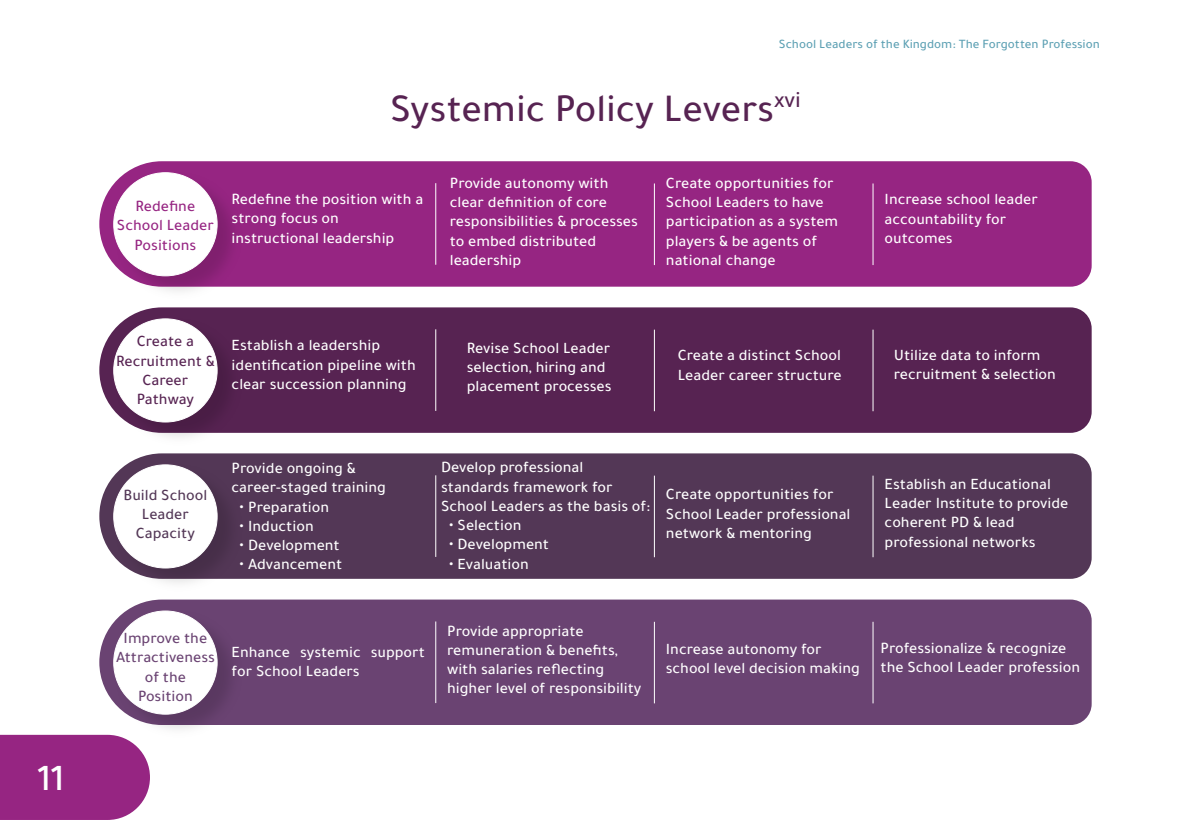
<style>
.page{position:relative;width:1191px;height:840px;background:#fff}
.page>*{position:absolute;margin:0;border:0;box-sizing:border-box;transform-origin:0 0}
.t1{font:500 40px "Boutros MBC Dinkum";color:#572352}
.t2{font:500 38px "Boutros MBC Dinkum";color:#fff}
.t3{font:500 16px/19.2px "Boutros MBC Dinkum";color:#fff}
.t4{font:500 16px/19.2px "Boutros MBC Dinkum";color:#6a4372;text-align:center}
.t5{font:500 16px/19.2px "Boutros MBC Dinkum";color:#572352;text-align:center}
.t6{font:500 16px/19.2px "Boutros MBC Dinkum";color:#962582;text-align:center}
.t7{font:500 16px/19.2px "Boutros MBC Dinkum";color:#533756;text-align:center}
.t8{font:500 13px "Boutros MBC Dinkum";color:#5ea1b4}
</style>
<div class="page">
<div style="left:0;top:734px;width:150px;height:85px;background:#962582"></div>
<div style="left:99px;top:161px;width:992px;height:125px;background:#962582"></div>
<img style="left:110px;top:167px;width:137px;height:124px">
<div style="left:114px;top:172px;width:103px;height:104px;background:#fff;border-radius:50%"></div>
<hr style="left:872px;top:183px;width:1px;height:82px;background:#fff">
<hr style="left:435px;top:183px;width:1px;height:81px;background:#fff">
<hr style="left:654px;top:183px;width:1px;height:82px;background:#fff">
<div style="left:99px;top:307px;width:992px;height:125px;background:#572352"></div>
<img style="left:110px;top:313px;width:137px;height:124px">
<div style="left:114px;top:318px;width:103px;height:104px;background:#fff;border-radius:50%"></div>
<hr style="left:872px;top:329px;width:1px;height:82px;background:#fff">
<hr style="left:435px;top:329px;width:1px;height:81px;background:#fff">
<hr style="left:654px;top:329px;width:1px;height:82px;background:#fff">
<div style="left:99px;top:453px;width:992px;height:125px;background:#533756"></div>
<img style="left:110px;top:459px;width:137px;height:124px">
<div style="left:114px;top:464px;width:103px;height:103px;background:#fff;border-radius:50%"></div>
<hr style="left:872px;top:475px;width:1px;height:82px;background:#fff">
<hr style="left:435px;top:475px;width:1px;height:81px;background:#fff">
<hr style="left:654px;top:475px;width:1px;height:82px;background:#fff">
<div style="left:99px;top:599px;width:992px;height:125px;background:#6a4372"></div>
<img style="left:110px;top:605px;width:137px;height:136px">
<div style="left:114px;top:610px;width:103px;height:103px;background:#fff;border-radius:50%"></div>
<hr style="left:872px;top:621px;width:1px;height:82px;background:#fff">
<hr style="left:435px;top:621px;width:1px;height:81px;background:#fff">
<hr style="left:654px;top:621px;width:1px;height:82px;background:#fff">
<h2 class="t2" style="left:37px;top:750px;width:29px">١١</h2>
<p class="t8" style="left:779px;top:35px;width:322px">School Leaders of the Kingdom: The Forgotten Profession</p>
<h1 class="t1" style="left:390px;top:80px;width:412px">Systemic Policy Levers<sup>xvi</sup></h1>
<p class="t6" style="left:117px;top:196px;width:98px">Redefine<br>School Leader<br>Positions</p>
<p class="t3" style="left:232px;top:189px;width:193px">Redefine the position with a strong focus on instructional leadership</p>
<p class="t3" style="left:450px;top:173px;width:189px">Provide autonomy with clear definition of core responsibilities &amp; processes to embed distributed leadership</p>
<p class="t3" style="left:666px;top:173px;width:174px">Create opportunities for<br>School Leaders to have participation as a system players &amp; be agents of national change</p>
<p class="t3" style="left:884px;top:190px;width:155px">Increase school leader accountability for outcomes</p>
<p class="t5" style="left:116px;top:331px;width:100px">Create a<br>Recruitment &amp;<br>Career<br>Pathway</p>
<p class="t3" style="left:232px;top:335px;width:186px">Establish a leadership identification pipeline with clear succession planning</p>
<p class="t3" style="left:467px;top:337px;width:146px">Revise School Leader selection, hiring and placement processes</p>
<p class="t3" style="left:677px;top:345px;width:165px">Create a distinct School<br>Leader career structure</p>
<p class="t3" style="left:893px;top:345px;width:164px">Utilize data to inform recruitment &amp; selection</p>
<p class="t7" style="left:124px;top:484px;width:85px">Build School<br>Leader<br>Capacity</p>
<p class="t3" style="left:232px;top:458px;width:156px">Provide ongoing &amp; career-staged training</p>
<p class="t3" style="left:239px;top:496px;width:91px">• Preparation</p>
<p class="t3" style="left:239px;top:515px;width:76px">• Induction</p>
<p class="t3" style="left:239px;top:535px;width:102px">• Development</p>
<p class="t3" style="left:239px;top:554px;width:104px">• Advancement</p>
<p class="t3" style="left:441px;top:457px;width:211px">Develop professional standards framework for<br>School Leaders as the basis of:</p>
<p class="t3" style="left:449px;top:515px;width:74px">• Selection</p>
<p class="t3" style="left:449px;top:534px;width:102px">• Development</p>
<p class="t3" style="left:449px;top:553px;width:82px">• Evaluation</p>
<p class="t3" style="left:666px;top:484px;width:186px">Create opportunities for<br>School Leader professional network &amp; mentoring</p>
<p class="t3" style="left:884px;top:474px;width:185px">Establish an Educational<br>Leader Institute to provide coherent PD &amp; lead professional networks</p>
<p class="t4" style="left:116px;top:628px;width:100px">Improve the<br>Attractiveness of the<br>Position</p>
<p class="t3" style="left:232px;top:642px;width:195px">Enhance systemic support for School Leaders</p>
<p class="t3" style="left:447px;top:620px;width:196px">Provide appropriate remuneration &amp; benefits, with salaries reflecting higher level of responsibility</p>
<p class="t3" style="left:666px;top:639px;width:195px">Increase autonomy for school level decision making</p>
<p class="t3" style="left:880px;top:638px;width:201px">Professionalize &amp; recognize the School Leader profession</p>
</div>
